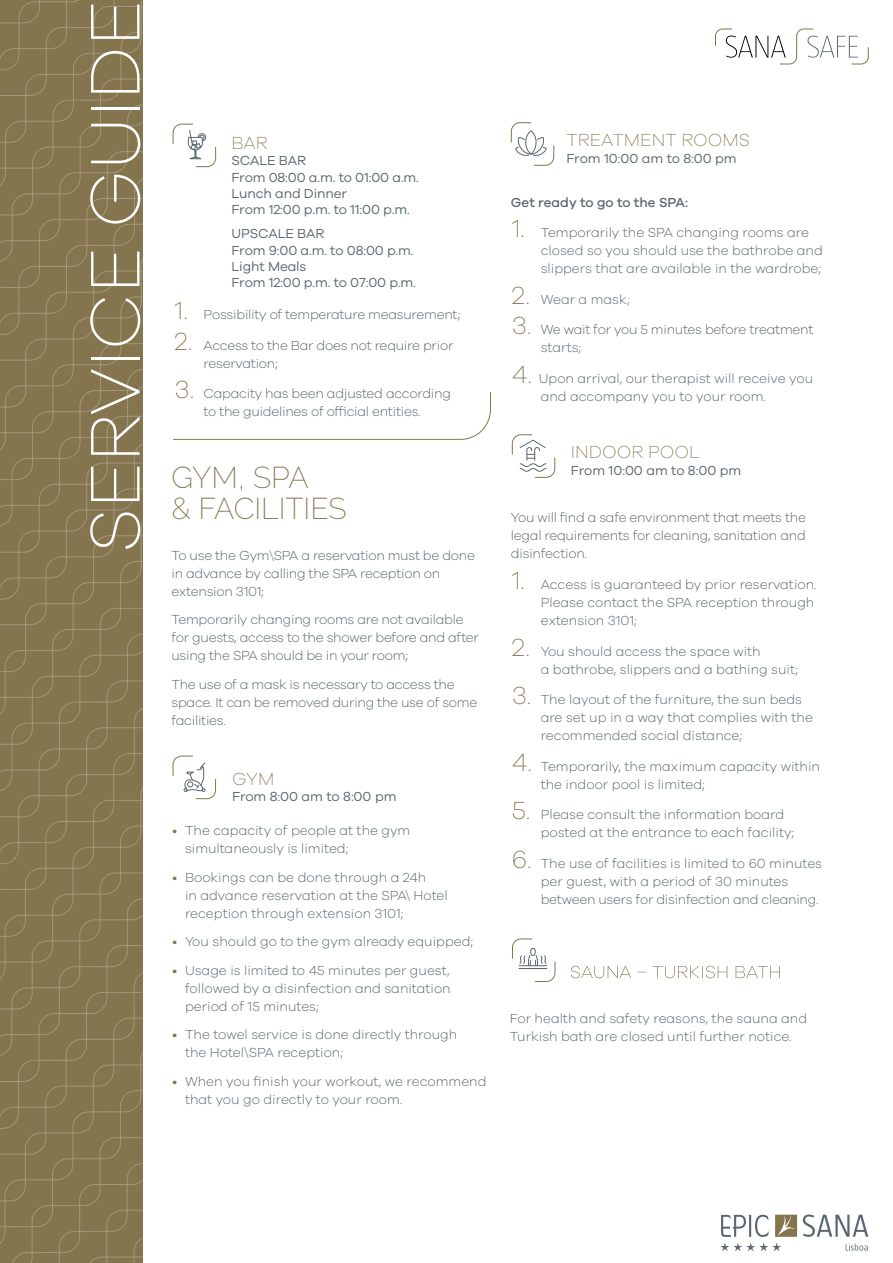
<style>
.page{position:relative;width:893px;height:1263px;background:#fff}
.page>*{position:absolute;margin:0;border:0;box-sizing:border-box;transform-origin:0 0}
.t1{font:200 72.3px "Galano Grotesque";color:#fff}
.t2{font:200 30px/30.6px "Raleway";color:#85754e}
.t3{font:200 18px "Galano Grotesque";color:#85754e}
.t4{font:300 13.5px/18px "Galano Grotesque";color:#5b6770}
.t5{font:300 13.5px/18px "Galano Grotesque";letter-spacing:-.02em;color:#5b6770}
.t6{font:13.5px/16.2px "Galano Grotesque";letter-spacing:-.01em;color:#5b6770}
.t7{font:500 13.5px "Galano Grotesque";color:#5b6770}
.s1{font-weight:200;font-size:25.5px;color:#85754e}
.s2{color:#85754e}
</style>
<div class="page">
<svg style="left:0;top:0;width:142px;height:1263px;background:#867750"></svg>
<svg style="left:715px;top:28px;width:154px;height:37px"></svg>
<svg style="left:172px;top:123px;width:45px;height:45px"></svg>
<svg style="left:510px;top:122px;width:45px;height:44px"></svg>
<div style="left:525px;top:130px;width:12px;height:25px;border:1px solid #5b6770;border-radius:50%"></div>
<svg style="left:511px;top:434px;width:45px;height:44px"></svg>
<svg style="left:512px;top:938px;width:44px;height:44px"></svg>
<svg style="left:571px;top:966px;width:209px;height:12px"></svg>
<svg style="left:720px;top:1215px;width:77px;height:36px"></svg>
<svg style="left:803px;top:1214px;width:65px;height:23px"></svg>
<svg style="left:846px;top:1243px;width:22px;height:8px"></svg>
<svg style="left:172px;top:755px;width:44px;height:45px"></svg>
<svg style="left:173px;top:392px;width:318px;height:48px"></svg>
<h1 class="t1" style="left:72px;top:553px;width:554px;rotate:-90deg">SERVICE GUIDE</h1>
<h3 class="t3" style="left:231px;top:132px;width:38px">BAR</h3>
<p class="t6" style="left:231px;top:152px;width:189px">SCALE BAR<br>From 08:00 a.m. to 01:00 a.m.<br>Lunch and Dinner<br>From 12:00 p.m. to 11:00 p.m.</p>
<p class="t6" style="left:231px;top:225px;width:186px">UPSCALE BAR<br>From 9:00 a.m. to 08:00 p.m.<br>Light Meals<br>From 12:00 p.m. to 07:00 p.m.</p>
<p class="t5" style="left:175px;top:306px;width:288px"><span class="s1">1.</span> Possibility of temperature measurement;</p>
<p class="t5" style="left:204px;top:337px;width:251px;text-indent:-29px"><span class="s1">2.</span> Access to the Bar does not require prior reservation;</p>
<p class="t5" style="left:175px;top:385px;width:278px;text-align:center"><span class="s1">3.</span> Capacity has been adjusted according to the guidelines of official entities.</p>
<h2 class="t2" style="left:171px;top:462px;width:177px">GYM, SPA<br>&amp; FACILITIES</h2>
<p class="t5" style="left:171px;top:547px;width:305px">To use the Gym\SPA a reservation must be done in advance by calling the SPA reception on extension 3101;</p>
<p class="t5" style="left:171px;top:611px;width:309px">Temporarily changing rooms are not available for guests, access to the shower before and after using the SPA should be in your room;</p>
<p class="t5" style="left:171px;top:676px;width:307px">The use of a mask is necessary to access the space. It can be removed during the use of some facilities.</p>
<h3 class="t3" style="left:232px;top:768px;width:44px">GYM</h3>
<p class="t6" style="left:232px;top:788px;width:166px">From 8:00 am to 8:00 pm</p>
<p class="t4" style="left:185px;top:822px;width:227px;text-indent:-13px"><span class="s2">•</span> The capacity of people at the gym simultaneously is limited;</p>
<p class="t4" style="left:185px;top:869px;width:264px;text-indent:-13px"><span class="s2">•</span> Bookings can be done through a 24h<br>in advance reservation at the SPA\ Hotel reception through extension 3101;</p>
<p class="t4" style="left:172px;top:933px;width:303px"><span class="s2">•</span> You should go to the gym already equipped;</p>
<p class="t4" style="left:185px;top:962px;width:267px;text-align:justify;text-indent:-13px"><span class="s2">•</span> Usage is limited to 45 minutes per guest, followed by a disinfection and sanitation period of 15 minutes;</p>
<p class="t4" style="left:185px;top:1026px;width:274px;text-indent:-13px"><span class="s2">•</span> The towel service is done directly through the Hotel\SPA reception;</p>
<p class="t4" style="left:185px;top:1073px;width:303px;text-indent:-13px"><span class="s2">•</span> When you finish your workout, we recommend that you go directly to your room.</p>
<h3 class="t3" style="left:566px;top:129px;width:185px">TREATMENT ROOMS</h3>
<p class="t6" style="left:566px;top:150px;width:172px">From 10:00 am to 8:00 pm</p>
<p class="t7" style="left:511px;top:194px;width:179px">Get ready to go to the SPA:</p>
<p class="t4" style="left:541px;top:224px;width:284px;text-indent:-29px"><span class="s1">1.</span> Temporarily the SPA changing rooms are closed so you should use the bathrobe and slippers that are available in the wardrobe;</p>
<p class="t4" style="left:512px;top:291px;width:120px"><span class="s1">2.</span> Wear a mask;</p>
<p class="t5" style="left:541px;top:321px;width:274px;text-indent:-29px"><span class="s1">3.</span> We wait for you 5 minutes before treatment starts;</p>
<p class="t4" style="left:541px;top:370px;width:274px;text-indent:-29px"><span class="s1">4.</span> Upon arrival, our therapist will receive you and accompany you to your room.</p>
<h3 class="t3" style="left:571px;top:441px;width:130px">INDOOR POOL</h3>
<p class="t6" style="left:571px;top:462px;width:172px">From 10:00 am to 8:00 pm</p>
<p class="t4" style="left:511px;top:509px;width:296px;text-align:justify">You will find a safe environment that meets the legal requirements for cleaning, sanitation and disinfection.</p>
<p class="t4" style="left:541px;top:576px;width:278px;text-indent:-29px"><span class="s1">1.</span> Access is guaranteed by prior reservation.<br>Please contact the SPA reception through extension 3101;</p>
<p class="t4" style="left:541px;top:642px;width:259px;text-indent:-29px"><span class="s1">2.</span> You should access the space with<br>a bathrobe, slippers and a bathing suit;</p>
<p class="t4" style="left:541px;top:691px;width:274px;text-indent:-29px"><span class="s1">3.</span> The layout of the furniture, the sun beds are set up in a way that complies with the recommended social distance;</p>
<p class="t4" style="left:541px;top:758px;width:281px;text-indent:-29px"><span class="s1">4.</span> Temporarily, the maximum capacity within the indoor pool is limited;</p>
<p class="t4" style="left:541px;top:806px;width:255px;text-indent:-29px"><span class="s1">5.</span> Please consult the information board posted at the entrance to each facility;</p>
<p class="t4" style="left:541px;top:855px;width:283px;text-indent:-29px"><span class="s1">6.</span> The use of facilities is limited to 60 minutes per guest, with a period of 30 minutes between users for disinfection and cleaning.</p>
<p class="t4" style="left:510px;top:1010px;width:299px">For health and safety reasons, the sauna and<br>Turkish bath are closed until further notice.</p>
</div>
